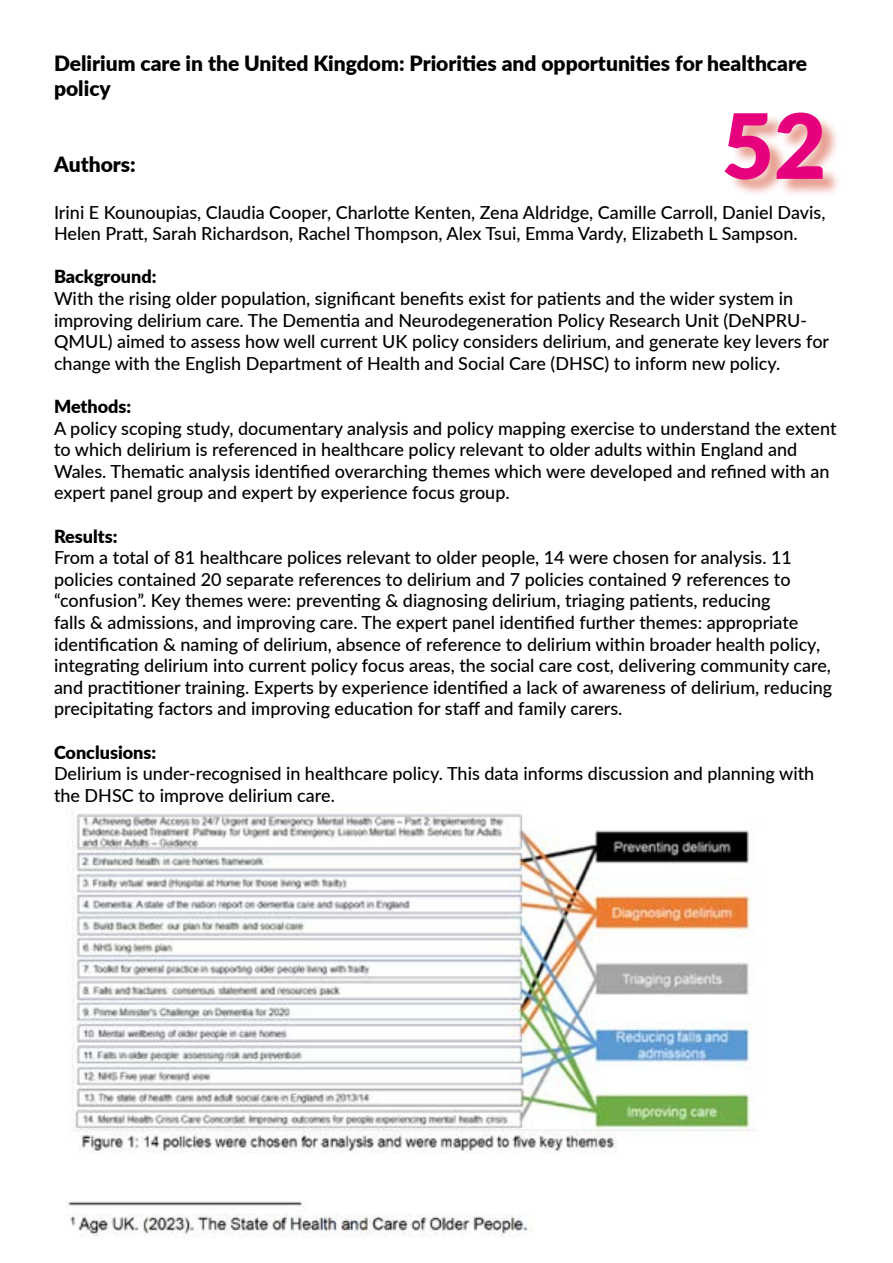
<style>
.page{position:relative;width:893px;height:1263px;background:#fff}
.page>*{position:absolute;margin:0;border:0;box-sizing:border-box;transform-origin:0 0}
.t1{font:900 90px "Lato";color:#e6007d}
.t2{font:900 21px/25.2px "Lato";color:#000}
.t3{font:500 18px/21.6px "Lato";color:#000}
.t4{font:900 18px "Lato";color:#000}
</style>
<div class="page">
<img style="left:67px;top:814px;width:686px;height:423px">
<div style="left:728px;top:115px;width:113px;height:81px;background:#e07f6d;opacity:.75"></div>
<p class="t2" style="left:54px;top:50px;width:755px">Delirium care in the United Kingdom: Priorities and opportunities for healthcare policy</p>
<h1 class="t1" style="left:722px;top:78px;width:106px">52</h1>
<p class="t2" style="left:54px;top:151px;width:83px">Authors:</p>
<p class="t3" style="left:54px;top:200px;width:773px">Irini E Kounoupias, Claudia Cooper, Charlotte Kenten, Zena Aldridge, Camille Carroll, Daniel Davis,<br>Helen Pratt, Sarah Richardson, Rachel Thompson, Alex Tsui, Emma Vardy, Elizabeth L Sampson.</p>
<p class="t4" style="left:54px;top:263px;width:104px">Background:</p>
<p class="t3" style="left:54px;top:287px;width:777px">With the rising older population, significant benefits exist for patients and the wider system in improving delirium care. The Dementia and Neurodegeneration Policy Research Unit (DeNPRU-QMUL) aimed to assess how well current UK policy considers delirium, and generate key levers for change with the English Department of Health and Social Care (DHSC) to inform new policy.</p>
<p class="t4" style="left:54px;top:393px;width:79px">Methods:</p>
<p class="t3" style="left:54px;top:416px;width:784px">A policy scoping study, documentary analysis and policy mapping exercise to understand the extent to which delirium is referenced in healthcare policy relevant to older adults within England and Wales. Thematic analysis identified overarching themes which were developed and refined with an expert panel group and expert by experience focus group.</p>
<p class="t4" style="left:54px;top:522px;width:65px">Results:</p>
<p class="t3" style="left:54px;top:546px;width:780px">From a total of 81 healthcare polices relevant to older people, 14 were chosen for analysis. 11 policies contained 20 separate references to delirium and 7 policies contained 9 references to “confusion”. Key themes were: preventing &amp; diagnosing delirium, triaging patients, reducing<br>falls &amp; admissions, and improving care. The expert panel identified further themes: appropriate identification &amp; naming of delirium, absence of reference to delirium within broader health policy, integrating delirium into current policy focus areas, the social care cost, delivering community care, and practitioner training. Experts by experience identified a lack of awareness of delirium, reducing precipitating factors and improving education for staff and family carers.</p>
<p class="t4" style="left:54px;top:738px;width:104px">Conclusions:</p>
<p class="t3" style="left:54px;top:762px;width:762px">Delirium is under-recognised in healthcare policy. This data informs discussion and planning with the DHSC to improve delirium care.</p>
</div>
